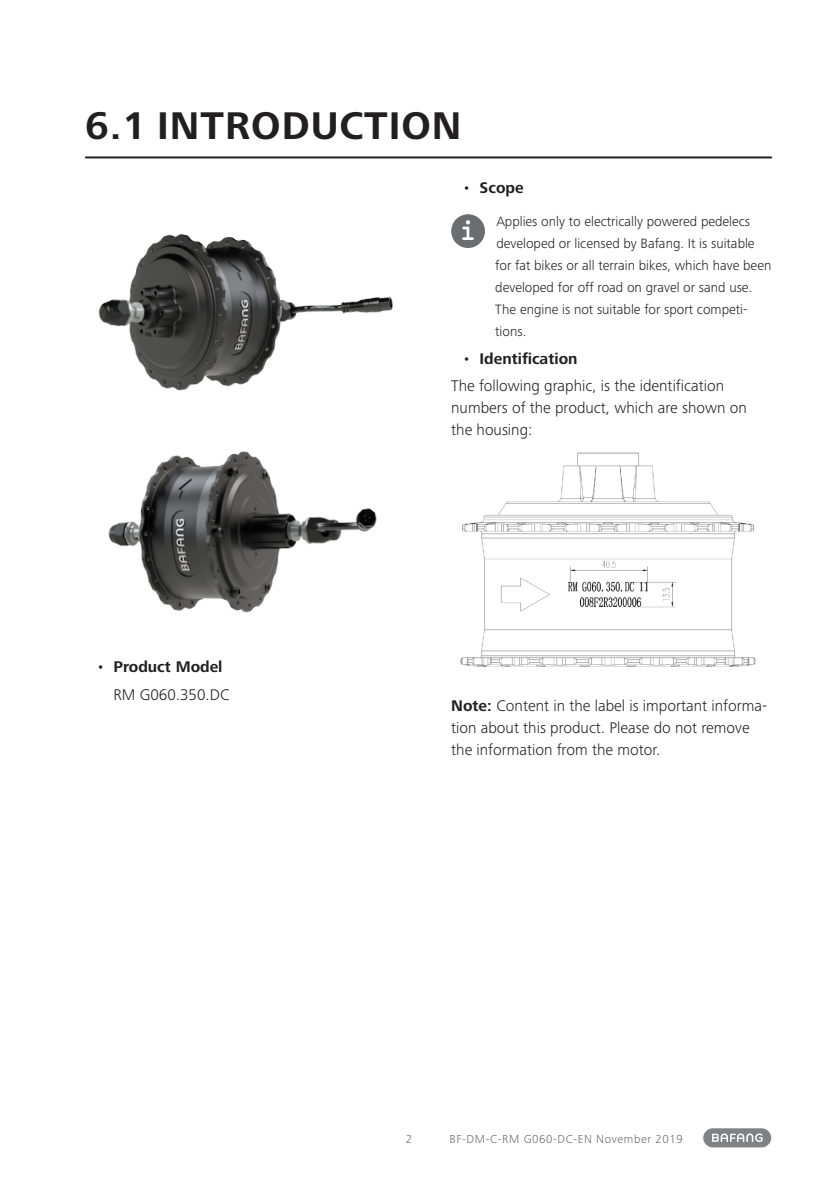
<style>
.page{position:relative;width:840px;height:1191px;background:#fff}
.page>*{position:absolute;margin:0;border:0;box-sizing:border-box;transform-origin:0 0}
.t1{font:700 40px "Frutiger Next Pro";letter-spacing:.025em;color:#231f20}
.BAF_Text_Bullets{font:300 16px/22px "Frutiger Next Pro";color:#231f20}
.BAF_Text_en{font:300 16px/22px "Frutiger Next Pro";color:#231f20}
.t2{font:700 16px "Frutiger Next Pro";color:#231f20}
.Aufzählung{font:300 16px "Frutiger Next Pro";color:#231f20}
.Hinweis{font:300 14px/22px "Frutiger Next Pro";color:#231f20}
.BAF_Pagina{font:300 12px "Frutiger Next Pro";letter-spacing:.05em;color:#6c6d70}
.s1{font-weight:300}
.s2{font-weight:700}
</style>
<div class="page">
<div style="left:702px;top:1128px;width:68px;height:19px;background:#808285;border-radius:10px"></div>
<svg style="left:712px;top:1133px;width:50px;height:9px"></svg>
<hr style="left:85px;top:156px;width:686px;height:2px;background:#231f20">
<img style="left:98px;top:234px;width:295px;height:157px">
<img style="left:108px;top:451px;width:269px;height:162px">
<div style="left:451px;top:214px;width:33px;height:34px;background:#6c6d70;border-radius:50%"></div>
<svg style="left:462px;top:220px;width:11px;height:20px"></svg>
<img style="left:460px;top:452px;width:296px;height:215px">
<p class="t1" style="left:85px;top:103px;width:377px">6.1 INTRODUCTION</p>
<p class="t2" style="left:96px;top:657px;width:127px"><span class="s1">•</span> Product Model</p>
<p class="Aufzählung" style="left:113px;top:685px;width:117px">RM G060.350.DC</p>
<p class="t2" style="left:462px;top:178px;width:63px"><span class="s1">•</span> Scope</p>
<p class="Hinweis" style="left:495px;top:210px;width:277px">Applies only to electrically powered pedelecs developed or licensed by Bafang. It is suitable for fat bikes or all terrain bikes, which have been developed for off road on gravel or sand use.<br>The engine is not suitable for sport competi&shy;tions.</p>
<p class="t2" style="left:462px;top:349px;width:116px"><span class="s1">•</span> Identification</p>
<p class="BAF_Text_en" style="left:451px;top:375px;width:297px">The following graphic, is the identification numbers of the product, which are shown on the housing:</p>
<p class="BAF_Text_Bullets" style="left:451px;top:694px;width:317px"><span class="s2">Note:</span> Content in the label is important informa&shy;tion about this product. Please do not remove the information from the motor.</p>
<p class="BAF_Pagina" style="left:405px;top:1132px;width:8px">2</p>
<p class="BAF_Pagina" style="left:449px;top:1132px;width:235px">BF-DM-C-RM G060-DC-EN November 2019</p>
</div>
